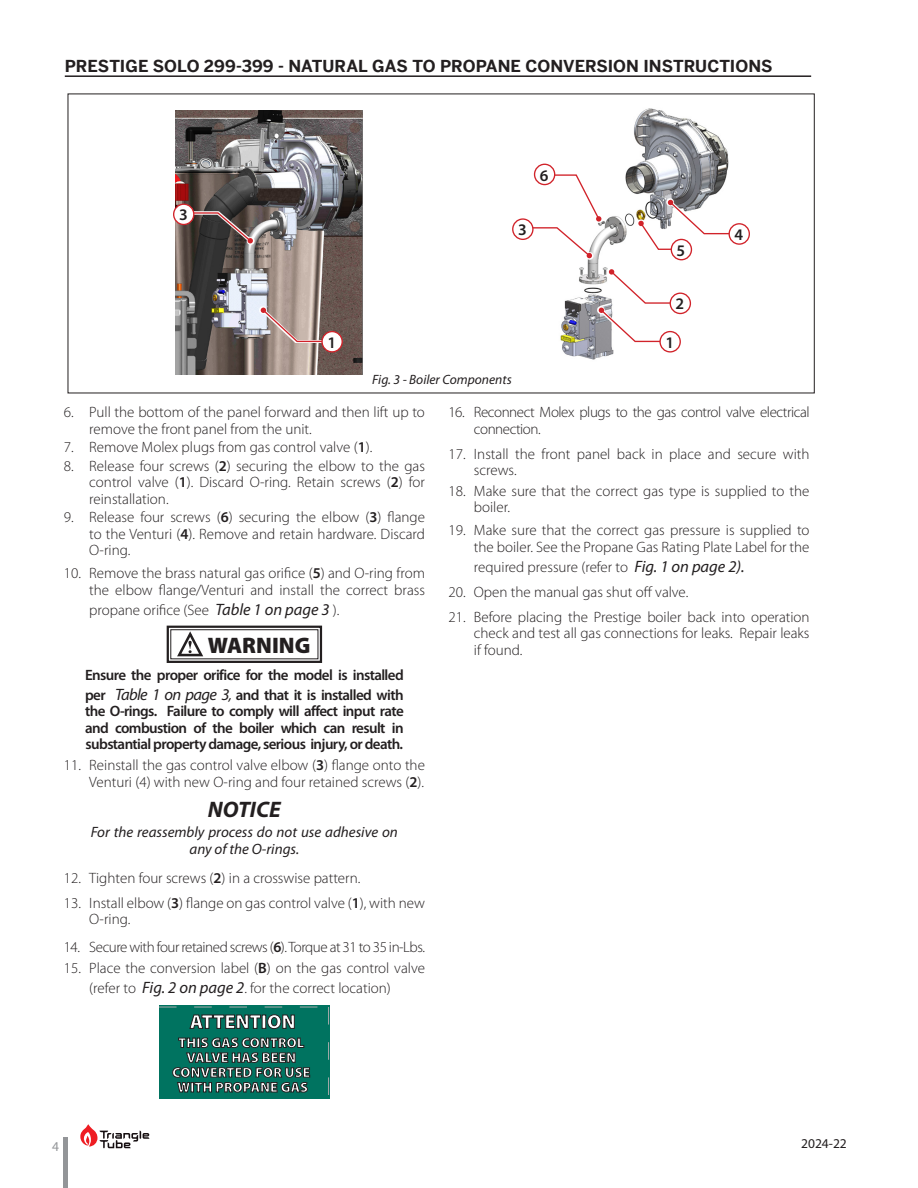
<style>
.page{position:relative;width:918px;height:1188px;background:#fff}
.page>*{position:absolute;margin:0;border:0;box-sizing:border-box;transform-origin:0 0}
.t1{font:900 22.5px "Myriad Pro";color:#231f20}
.t2{font:italic 700 22.5px "Myriad Pro";color:#231f20}
.Headline{font:700 16.5px "Benton Sans";color:#231f20}
.t3{font:600 16.2px "Myriad Pro";color:#231f20}
.t4{font:300 15px/16.5px "Myriad Pro";color:#231f20}
.DANGER_-_WARNING{font:600 15px/16.5px "Myriad Pro";letter-spacing:-.04em;color:#231f20}
.t5{font:300 15px/16.5px "Myriad Pro";letter-spacing:-.03em;color:#231f20}
.NOTICE_-_PRACTICE{font:italic 15px/16.5px "Myriad Pro";color:#231f20;text-align:center}
.t6{font:italic 13.5px "Myriad Pro";color:#231f20}
.t7{font:13.5px "Myriad Pro";color:#221e1f}
.t8{font:13.5px "Myriad Pro";color:#939598}
.s1{font-weight:600}
.s2{font-weight:400;font-style:italic;font-size:16.5px}
.s3{font-weight:400;font-style:italic}
</style>
<div class="page">
<hr style="left:65px;top:75px;width:746px;height:2px;background:#231f20">
<div style="left:63px;top:1137px;width:5px;height:51px;background:#939598"></div>
<svg style="left:80px;top:1124px;width:69px;height:24px"></svg>
<svg style="left:166px;top:625px;width:157px;height:38px"></svg>
<svg style="left:159px;top:1005px;width:170px;height:2px"></svg>
<svg style="left:159px;top:1007px;width:170px;height:91px"></svg>
<img style="left:175px;top:111px;width:188px;height:263px">
<img style="left:560px;top:108px;width:169px;height:252px">
<svg style="left:259px;top:306px;width:65px;height:37px"></svg>
<svg style="left:261px;top:308px;width:63px;height:35px"></svg>
<div style="left:322px;top:332px;width:20px;height:20px;background:#fff;border-radius:50%"></div>
<div style="left:321px;top:331px;width:22px;height:22px;border:1px solid #d1232a;border-radius:50%"></div>
<svg style="left:597px;top:306px;width:2px;height:37px"></svg>
<svg style="left:660px;top:332px;width:20px;height:20px"></svg>
<div style="left:659px;top:331px;width:22px;height:22px;border:1px solid #d1232a;border-radius:50%"></div>
<div style="left:608px;top:268px;width:64px;height:37px;background:#fff"></div>
<svg style="left:599px;top:269px;width:73px;height:74px"></svg>
<div style="left:670px;top:293px;width:20px;height:20px;background:#fff;border-radius:50%"></div>
<div style="left:670px;top:293px;width:21px;height:21px;border:1px solid #d1232a;border-radius:50%"></div>
<div style="left:549px;top:173px;width:54px;height:50px;background:#fff"></div>
<div style="left:534px;top:164px;width:21px;height:21px;border:1px solid #d1232a;border-radius:50%"></div>
<svg style="left:667px;top:199px;width:62px;height:1px"></svg>
<div style="left:729px;top:223px;width:21px;height:22px;border:1px solid #d1232a;border-radius:50%"></div>
<div style="left:637px;top:219px;width:36px;height:32px;background:#fff"></div>
<svg style="left:638px;top:200px;width:93px;height:51px"></svg>
<div style="left:671px;top:239px;width:20px;height:21px;background:#fff;border-radius:50%"></div>
<div style="left:671px;top:239px;width:21px;height:21px;border:1px solid #d1232a;border-radius:50%"></div>
<div style="left:530px;top:226px;width:63px;height:34px;background:#fff"></div>
<svg style="left:530px;top:174px;width:71px;height:84px"></svg>
<div style="left:513px;top:219px;width:20px;height:20px;background:#fff;border-radius:50%"></div>
<div style="left:512px;top:218px;width:22px;height:22px;border:1px solid #d1232a;border-radius:50%"></div>
<svg style="left:191px;top:211px;width:63px;height:34px"></svg>
<svg style="left:191px;top:212px;width:62px;height:31px"></svg>
<div style="left:174px;top:204px;width:20px;height:21px;background:#fff;border-radius:50%"></div>
<div style="left:173px;top:204px;width:21px;height:21px;border:1px solid #d1232a;border-radius:50%"></div>
<p class="Headline" style="left:65px;top:56px;width:709px">PRESTIGE SOLO 299-399 - NATURAL GAS TO PROPANE CONVERSION INSTRUCTIONS</p>
<p class="t3" style="left:179px;top:205px;width:10px">3</p>
<p class="t3" style="left:540px;top:165px;width:10px">6</p>
<p class="t3" style="left:518px;top:220px;width:10px">3</p>
<p class="t3" style="left:677px;top:240px;width:10px">5</p>
<p class="t3" style="left:676px;top:294px;width:10px">2</p>
<p class="t3" style="left:327px;top:332px;width:10px">1</p>
<p class="t3" style="left:665px;top:332px;width:10px">1</p>
<p class="t6" style="left:372px;top:371px;width:141px">Fig. 3 - Boiler Components</p>
<p class="t3" style="left:735px;top:224px;width:10px">4</p>
<p class="t4" style="left:89px;top:404px;width:337px;text-indent:-26px">6. Pull the bottom of the panel forward and then lift up to remove the front panel from the unit.</p>
<p class="t4" style="left:64px;top:439px;width:310px">7. Remove Molex plugs from gas control valve (<span class="s1">1</span>).</p>
<p class="t4" style="left:89px;top:457px;width:337px;text-align:justify;text-indent:-26px">8. Release four screws (<span class="s1">2</span>) securing the elbow to the gas control valve (<span class="s1">1</span>). Discard O-ring. Retain screws (<span class="s1">2</span>) for reinstallation.</p>
<p class="t4" style="left:89px;top:509px;width:337px;text-align:justify;text-indent:-26px">9. Release four screws (<span class="s1">6</span>) securing the elbow (<span class="s1">3</span>) flange to the Venturi (<span class="s1">4</span>). Remove and retain hardware. Discard O-ring.</p>
<p class="t4" style="left:64px;top:565px;width:363px;text-align:right">10. Remove the brass natural gas orifice (<span class="s1">5</span>) and O-ring from the elbow flange/Venturi and install the correct brass</p>
<p class="t4" style="left:89px;top:601px;width:252px">propane orifice (See <span class="s2">Table 1 on page 3</span> ).</p>
<p class="t1" style="left:208px;top:630px;width:104px">WARNING</p>
<p class="DANGER_-_WARNING" style="left:85px;top:665px;width:320px;line-height:19.8px">Ensure the proper orifice for the model is installed per <span class="s2">Table 1 on page 3</span><span class="s3">,</span> and that it is installed with</p>
<p class="DANGER_-_WARNING" style="left:85px;top:703px;width:320px;text-align:justify">the O-rings. Failure to comply will affect input rate and combustion of the boiler which can result in substantial property damage, serious injury, or death.</p>
<p class="t4" style="left:64px;top:757px;width:363px;text-align:right">11. Reinstall the gas control valve elbow (<span class="s1">3</span>) flange onto the<br>Venturi (4) with new O-ring and four retained screws (<span class="s1">2</span>).</p>
<p class="NOTICE_-_PRACTICE" style="left:91px;top:824px;width:309px">For the reassembly process do not use adhesive on any of the O-rings.</p>
<p class="t4" style="left:64px;top:870px;width:298px">12. Tighten four screws (<span class="s1">2</span>) in a crosswise pattern.</p>
<p class="t4" style="left:89px;top:895px;width:337px;text-indent:-26px">13. Install elbow (<span class="s1">3</span>) flange on gas control valve (<span class="s1">1</span>), with new<br>O-ring.</p>
<p class="t5" style="left:64px;top:939px;width:363px">14. Secure with four retained screws (<span class="s1">6</span>). Torque at 31 to 35 in-Lbs.</p>
<p class="t4" style="left:64px;top:958px;width:363px;line-height:19.8px;text-align:center">15. Place the conversion label (<span class="s1">B</span>) on the gas control valve (refer to <span class="s2">Fig. 2 on page 2</span>. for the correct location)</p>
<p class="t2" style="left:208px;top:795px;width:74px">NOTICE</p>
<p class="t5" style="left:474px;top:404px;width:337px;text-indent:-26px">16. Reconnect Molex plugs to the gas control valve electrical connection.</p>
<p class="t4" style="left:474px;top:445px;width:337px;text-indent:-26px">17. Install the front panel back in place and secure with screws.</p>
<p class="t4" style="left:474px;top:482px;width:337px;text-indent:-26px">18. Make sure that the correct gas type is supplied to the boiler.</p>
<p class="t4" style="left:448px;top:522px;width:363px;text-align:right">19. Make sure that the correct gas pressure is supplied to the boiler. See the Propane Gas Rating Plate Label for the</p>
<p class="t4" style="left:474px;top:558px;width:272px">required pressure (refer to <span class="s2">Fig. 1 on page 2).</span></p>
<p class="t4" style="left:448px;top:583px;width:242px">20. Open the manual gas shut off valve.</p>
<p class="t4" style="left:474px;top:608px;width:337px;text-align:justify;text-indent:-26px">21. Before placing the Prestige boiler back into operation check and test all gas connections for leaks. Repair leaks if found.</p>
<p class="t8" style="left:52px;top:1139px;width:8px">4</p>
<p class="t7" style="left:801px;top:1135px;width:47px">2024-22</p>
</div>
